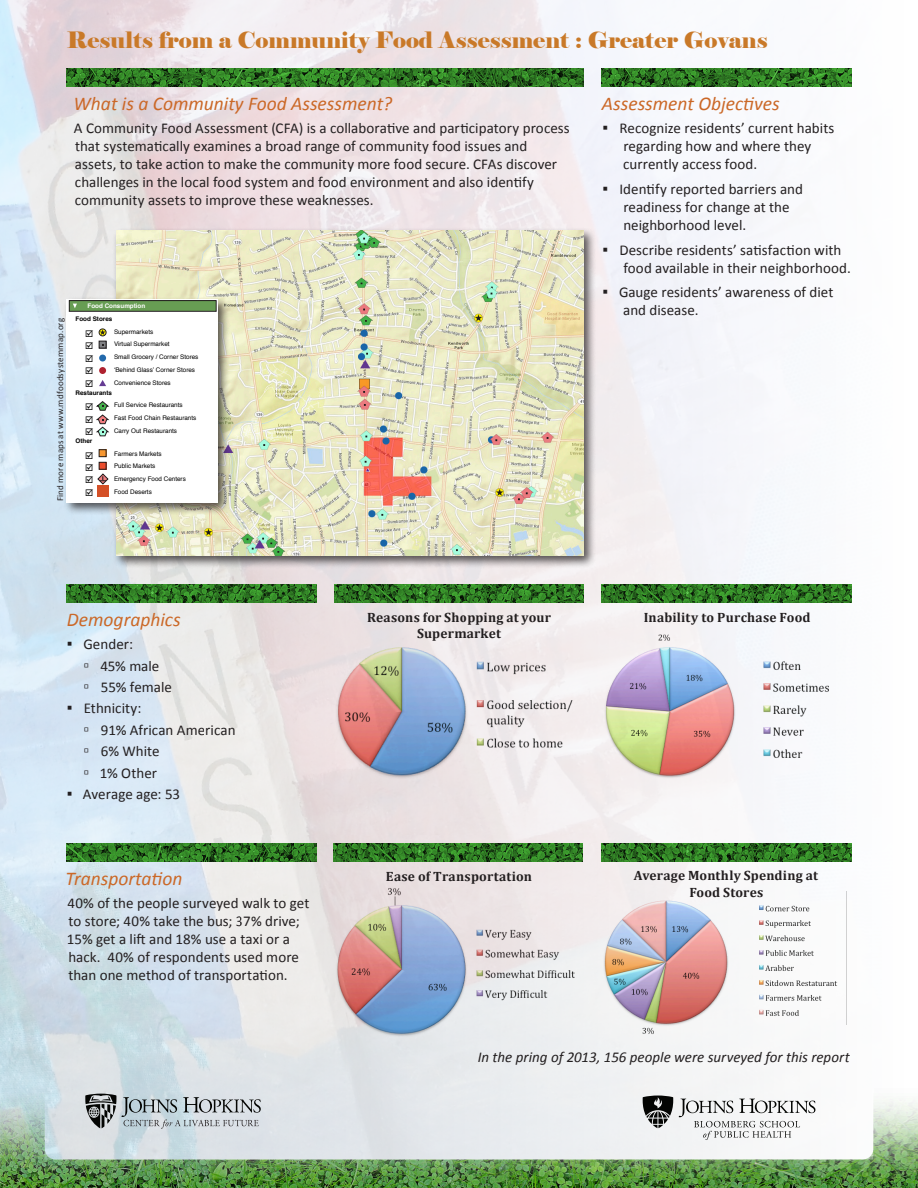
<style>
.page{position:relative;width:918px;height:1188px;background:#fff}
.page>*{position:absolute;margin:0;border:0;box-sizing:border-box;transform-origin:0 0}
.t1{font:22.5px "Elephant";color:#c97928}
.Sub_Headings{font:italic 19.5px "Calibri";color:#cb6827}
.Body{font:15px/18px "Calibri";letter-spacing:.005em;color:#231f20}
.List_no_bullets{font:15px/18px "Calibri";letter-spacing:.005em;color:#231f20}
.Body-2{font:italic 15px "Calibri";color:#231f20}
.t2{font:700 13.5px/16.2px "Cambria";letter-spacing:.015em;color:#231f20;text-align:center}
.t3{font:9.15px/12.5px "Wingdings";color:#000;text-align:justify}
.t4{font:9px "Calibri";letter-spacing:.02em;color:#231f20}
.t5{font:6.3px/12.8px "Helvetica";color:#000}
.t6{font:700 6.3px "Helvetica";color:#000}
.t7{font:700 6.3px "Helvetica";color:#fff}
.s1{font-size:16.5px}
</style>
<div class="page">
<img style="left:0;top:0;width:852px;height:1080px">
<img style="left:602px;top:68px;width:249px;height:18px">
<img style="left:67px;top:68px;width:517px;height:18px">
<img style="left:67px;top:585px;width:249px;height:18px">
<img style="left:334px;top:585px;width:250px;height:18px">
<img style="left:334px;top:843px;width:249px;height:18px">
<img style="left:602px;top:585px;width:249px;height:18px">
<img style="left:602px;top:843px;width:249px;height:18px">
<img style="left:67px;top:843px;width:249px;height:18px">
<img style="left:335px;top:640px;width:115px;height:138px">
<img style="left:450px;top:640px;width:133px;height:138px">
<div style="left:113px;top:227px;width:483px;height:342px;background:#231f20;opacity:.75"></div>
<img style="left:117px;top:230px;width:467px;height:325px">
<div style="left:63px;top:296px;width:168px;height:220px;background:#231f20;opacity:.75"></div>
<div style="left:67px;top:299px;width:151px;height:203px;background:#fff"></div>
<div style="left:69px;top:301px;width:147px;height:10px;background:#679d53"></div>
<div style="left:69px;top:300px;width:147px;height:11px;border:1px solid #231f20"></div>
<div style="left:99px;top:329px;width:7px;height:7px;border:1px solid #231f20;border-radius:50%"></div>
<svg style="left:100px;top:329px;width:6px;height:6px"></svg>
<div style="left:99px;top:341px;width:7px;height:7px;border:1px solid #231f20"></div>
<div style="left:99px;top:450px;width:7px;height:7px;background:#f79730"></div>
<div style="left:99px;top:450px;width:7px;height:7px;border:1px solid #231f20"></div>
<div style="left:99px;top:462px;width:7px;height:7px;background:#ec4c2c"></div>
<div style="left:99px;top:462px;width:7px;height:7px;border:1px solid #231f20"></div>
<div style="left:97px;top:485px;width:11px;height:11px;background:#d45027"></div>
<div style="left:99px;top:355px;width:7px;height:7px;background:#2369ab;border-radius:50%"></div>
<div style="left:99px;top:367px;width:7px;height:7px;background:#af2230;border-radius:50%"></div>
<svg style="left:99px;top:380px;width:7px;height:6px"></svg>
<svg style="left:97px;top:401px;width:11px;height:35px"></svg>
<svg style="left:98px;top:474px;width:10px;height:10px"></svg>
<svg style="left:73px;top:304px;width:4px;height:4px"></svg>
<img style="left:602px;top:634px;width:237px;height:144px">
<img style="left:335px;top:886px;width:134px;height:152px">
<img style="left:469px;top:892px;width:106px;height:145px">
<img style="left:602px;top:900px;width:169px;height:138px">
<img style="left:743px;top:892px;width:103px;height:133px">
<img style="left:0;top:1080px;width:918px;height:108px">
<p class="t1" style="left:67px;top:26px;width:702px">Results from a Community Food Assessment : Greater Govans</p>
<p class="Sub_Headings" style="left:74px;top:90px;width:320px">What is a Community Food Assessment?</p>
<p class="Body" style="left:74px;top:119px;width:497px">A Community Food Assessment (CFA) is a collaborative and participatory process that systematically examines a broad range of community food issues and assets, to take action to make the community more food secure. CFAs discover challenges in the local food system and food environment and also identify community assets to improve these weaknesses.</p>
<p class="t7" style="left:88px;top:301px;width:59px">Food Consumption</p>
<p class="t6" style="left:76px;top:314px;width:38px">Food Stores</p>
<p class="t4" style="left:54px;top:501px;width:185px;rotate:-90deg">Find more maps at www.mdfoodsystemmap.org</p>
<p class="t5" style="left:114px;top:326px;width:41px">Supermarkets</p>
<p class="t3" style="left:85px;top:328px;width:10px">☑ ☑ ☑ ☑ ☑</p>
<p class="t3" style="left:85px;top:401px;width:10px">☑ ☑ ☑</p>
<p class="t3" style="left:85px;top:449px;width:10px">☑ ☑ ☑ ☑</p>
<p class="t5" style="left:114px;top:338px;width:86px">Virtual Supermarket<br>Small Grocery / Corner Stores ‘Behind Glass’ Corner Stores<br>Convenience Stores</p>
<p class="t5" style="left:114px;top:399px;width:70px">Full Service Restaurants</p>
<p class="t5" style="left:114px;top:424px;width:65px">Carry Out Restaurants</p>
<p class="t6" style="left:76px;top:388px;width:38px">Restaurants</p>
<p class="t5" style="left:114px;top:412px;width:84px">Fast Food Chain Restaurants</p>
<p class="t5" style="left:114px;top:448px;width:73px">Farmers Markets<br>Public Markets<br>Emergency Food Centers<br>Food Deserts</p>
<p class="t6" style="left:76px;top:436px;width:18px">Other</p>
<p class="Sub_Headings" style="left:602px;top:90px;width:179px">Assessment Objectives</p>
<p class="Body" style="left:623px;top:119px;width:213px;text-indent:-21px"><span class="s1">▪</span> Recognize residents’ current habits regarding how and where they currently access food.</p>
<p class="Body" style="left:623px;top:180px;width:181px;text-indent:-21px"><span class="s1">▪</span> Identify reported barriers and readiness for change at the neighborhood level.</p>
<p class="Body" style="left:623px;top:241px;width:229px;text-indent:-21px"><span class="s1">▪</span> Describe residents’ satisfaction with food available in their neighborhood.</p>
<p class="Body" style="left:623px;top:283px;width:212px;text-indent:-21px"><span class="s1">▪</span> Gauge residents’ awareness of diet and disease.</p>
<p class="Sub_Headings" style="left:67px;top:606px;width:115px">Demographics</p>
<p class="Body" style="left:67px;top:635px;width:68px"><span class="s1">▪</span> Gender:</p>
<p class="Body" style="left:83px;top:657px;width:78px"><span class="s1">▫</span> 45% male</p>
<p class="Body" style="left:83px;top:678px;width:90px"><span class="s1">▫</span> 55% female</p>
<p class="Body" style="left:67px;top:699px;width:76px"><span class="s1">▪</span> Ethnicity:</p>
<p class="Body" style="left:83px;top:721px;width:154px"><span class="s1">▫</span> 91% African American</p>
<p class="Body" style="left:83px;top:742px;width:78px"><span class="s1">▫</span> 6% White</p>
<p class="Body" style="left:83px;top:764px;width:75px"><span class="s1">▫</span> 1% Other</p>
<p class="Body" style="left:67px;top:785px;width:115px"><span class="s1">▪</span> Average age: 53</p>
<p class="Sub_Headings" style="left:66px;top:865px;width:118px">Transportation</p>
<p class="List_no_bullets" style="left:67px;top:894px;width:244px">40% of the people surveyed walk to get to store; 40% take the bus; 37% drive; 15% get a lift and 18% use a taxi or a hack. 40% of respondents used more than one method of transportation.</p>
<p class="t2" style="left:367px;top:609px;width:185px">Reasons for Shopping at your<br>Supermarket</p>
<p class="t2" style="left:386px;top:868px;width:148px">Ease of Transportation</p>
<p class="t2" style="left:644px;top:609px;width:168px">Inability to Purchase Food</p>
<p class="t2" style="left:634px;top:867px;width:186px">Average Monthly Spending at<br>Food Stores</p>
<p class="Body-2" style="left:478px;top:1047px;width:374px">In the pring of 2013, 156 people were surveyed for this report</p>
</div>
